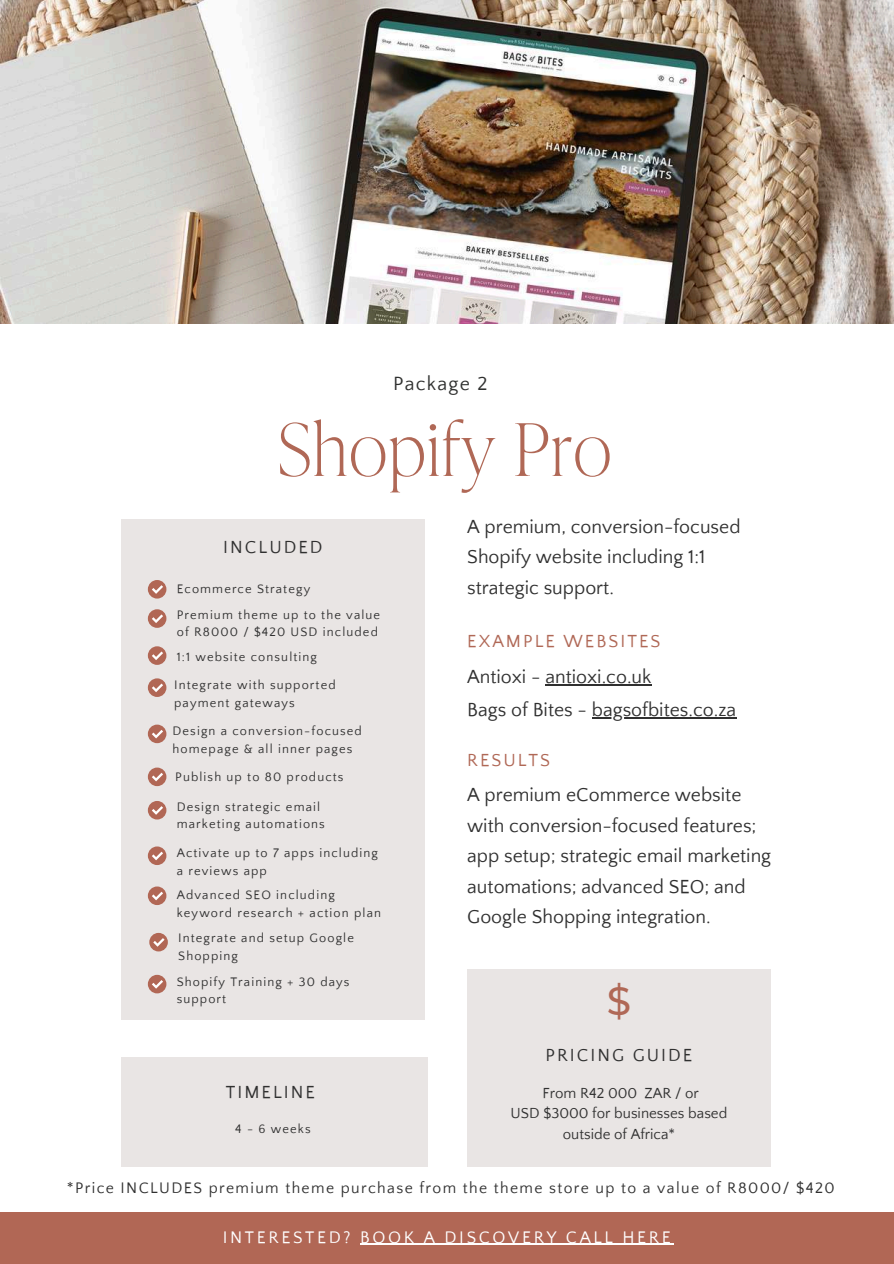
<style>
.page{position:relative;width:894px;height:1264px;background:#fff}
.page>*{position:absolute;margin:0;border:0;box-sizing:border-box;transform-origin:0 0}
.t1{font:100 72.3px "Ivy Presto Display";letter-spacing:.02em;color:#b06856}
.t2{font:500 39.15px "Montserrat";color:#b06856}
.t3{font:19.65px "Quattrocento Sans";letter-spacing:.065em;color:#2f302f}
.t4{font:19.5px/30.3px "Quattrocento Sans";color:#303030}
.t5{font:18px "Quattrocento Sans";letter-spacing:.115em;color:#303030}
.t6{font:18px "Quattrocento Sans";letter-spacing:.115em;color:#b06856}
.t7{font:17.25px "Quattrocento Sans";letter-spacing:.155em;color:#fff}
.t8{font:15.75px "Quattrocento Sans";letter-spacing:.085em;color:#303030}
.t9{font:15px/20.2px "Quattrocento Sans";color:#303030;text-align:center}
.t10{font:12.75px/17.7px "Quattrocento Sans";letter-spacing:.085em;color:#303030}
</style>
<div class="page">
<img style="left:0;top:0;width:893px;height:323px">
<div style="left:121px;top:519px;width:303px;height:500px;background:#e9e5e4"></div>
<div style="left:148px;top:580px;width:18px;height:18px;background:#b16755;border-radius:50%"></div>
<svg style="left:152px;top:585px;width:11px;height:9px"></svg>
<div style="left:121px;top:1057px;width:307px;height:109px;background:#e9e5e4"></div>
<div style="left:467px;top:969px;width:303px;height:197px;background:#e9e5e4"></div>
<div style="left:148px;top:646px;width:18px;height:19px;background:#b16755;border-radius:50%"></div>
<svg style="left:152px;top:651px;width:11px;height:9px"></svg>
<div style="left:148px;top:974px;width:18px;height:19px;background:#b16755;border-radius:50%"></div>
<svg style="left:152px;top:980px;width:11px;height:8px"></svg>
<div style="left:148px;top:846px;width:18px;height:19px;background:#b16755;border-radius:50%"></div>
<svg style="left:152px;top:851px;width:11px;height:9px"></svg>
<div style="left:148px;top:678px;width:18px;height:19px;background:#b16755;border-radius:50%"></div>
<svg style="left:152px;top:683px;width:11px;height:9px"></svg>
<div style="left:148px;top:724px;width:18px;height:19px;background:#b16755;border-radius:50%"></div>
<svg style="left:152px;top:730px;width:11px;height:8px"></svg>
<div style="left:148px;top:767px;width:18px;height:19px;background:#b16755;border-radius:50%"></div>
<svg style="left:152px;top:773px;width:11px;height:8px"></svg>
<div style="left:148px;top:609px;width:18px;height:19px;background:#b16755;border-radius:50%"></div>
<svg style="left:152px;top:614px;width:11px;height:9px"></svg>
<div style="left:148px;top:886px;width:18px;height:19px;background:#b16755;border-radius:50%"></div>
<svg style="left:152px;top:891px;width:11px;height:9px"></svg>
<div style="left:148px;top:801px;width:18px;height:18px;background:#b16755;border-radius:50%"></div>
<svg style="left:152px;top:806px;width:11px;height:8px"></svg>
<div style="left:0;top:1211px;width:893px;height:52px;background:#b16755"></div>
<hr style="left:360px;top:1243px;width:313px;height:1px;background:#fff">
<hr style="left:545px;top:684px;width:106px;height:1px;background:#303030">
<hr style="left:591px;top:717px;width:145px;height:1px;background:#303030">
<div style="left:149px;top:932px;width:19px;height:19px;background:#b16755;border-radius:50%"></div>
<svg style="left:153px;top:938px;width:11px;height:8px"></svg>
<h3 class="t3" style="left:393px;top:373px;width:96px">Package 2</h3>
<h1 class="t1" style="left:278px;top:397px;width:335px">Shopify Pro</h1>
<h3 class="t5" style="left:223px;top:537px;width:101px">INCLUDED</h3>
<p class="t10" style="left:177px;top:580px;width:135px">Ecommerce Strategy</p>
<p class="t10" style="left:177px;top:606px;width:205px">Premium theme up to the value of R8000 / $420 USD included</p>
<p class="t10" style="left:177px;top:648px;width:142px">1:1 website consulting</p>
<p class="t10" style="left:174px;top:676px;width:163px">Integrate with supported payment gateways</p>
<p class="t10" style="left:172px;top:722px;width:191px">Design a conversion-focused homepage &amp; all inner pages</p>
<p class="t10" style="left:175px;top:768px;width:170px">Publish up to 80 products</p>
<p class="t10" style="left:177px;top:798px;width:149px">Design strategic email marketing automations</p>
<p class="t10" style="left:177px;top:844px;width:202px">Activate up to 7 apps including a reviews app</p>
<p class="t10" style="left:177px;top:886px;width:206px">Advanced SEO including keyword research + action plan</p>
<p class="t10" style="left:178px;top:929px;width:177px">Integrate and setup Google<br>Shopping</p>
<p class="t10" style="left:177px;top:973px;width:174px">Shopify Training + 30 days support</p>
<h3 class="t5" style="left:226px;top:1082px;width:90px">TIMELINE</h3>
<p class="t10" style="left:235px;top:1120px;width:77px">4 - 6 weeks</p>
<h3 class="t4" style="left:467px;top:512px;width:275px">A premium, conversion-focused<br>Shopify website including 1:1 strategic support.</h3>
<h3 class="t6" style="left:467px;top:631px;width:194px">EXAMPLE WEBSITES</h3>
<h3 class="t4" style="left:467px;top:661px;width:270px;line-height:32.8px">Antioxi - antioxi.co.uk<br>Bags of Bites - bagsofbites.co.za</h3>
<h3 class="t6" style="left:467px;top:751px;width:84px">RESULTS</h3>
<h3 class="t4" style="left:467px;top:780px;width:305px">A premium eCommerce website with conversion-focused features; app setup; strategic email marketing automations; advanced SEO; and Google Shopping integration.</h3>
<h2 class="t2" style="left:606px;top:977px;width:26px">$</h2>
<h3 class="t5" style="left:545px;top:1046px;width:148px">PRICING GUIDE</h3>
<p class="t9" style="left:510px;top:1083px;width:218px">From R42 000 ZAR / or<br>USD $3000 for businesses based outside of Africa*</p>
<p class="t8" style="left:67px;top:1179px;width:769px">*Price INCLUDES premium theme purchase from the theme store up to a value of R8000/ $420</p>
<h3 class="t7" style="left:223px;top:1227px;width:449px">INTERESTED? BOOK A DISCOVERY CALL HERE</h3>
</div>
